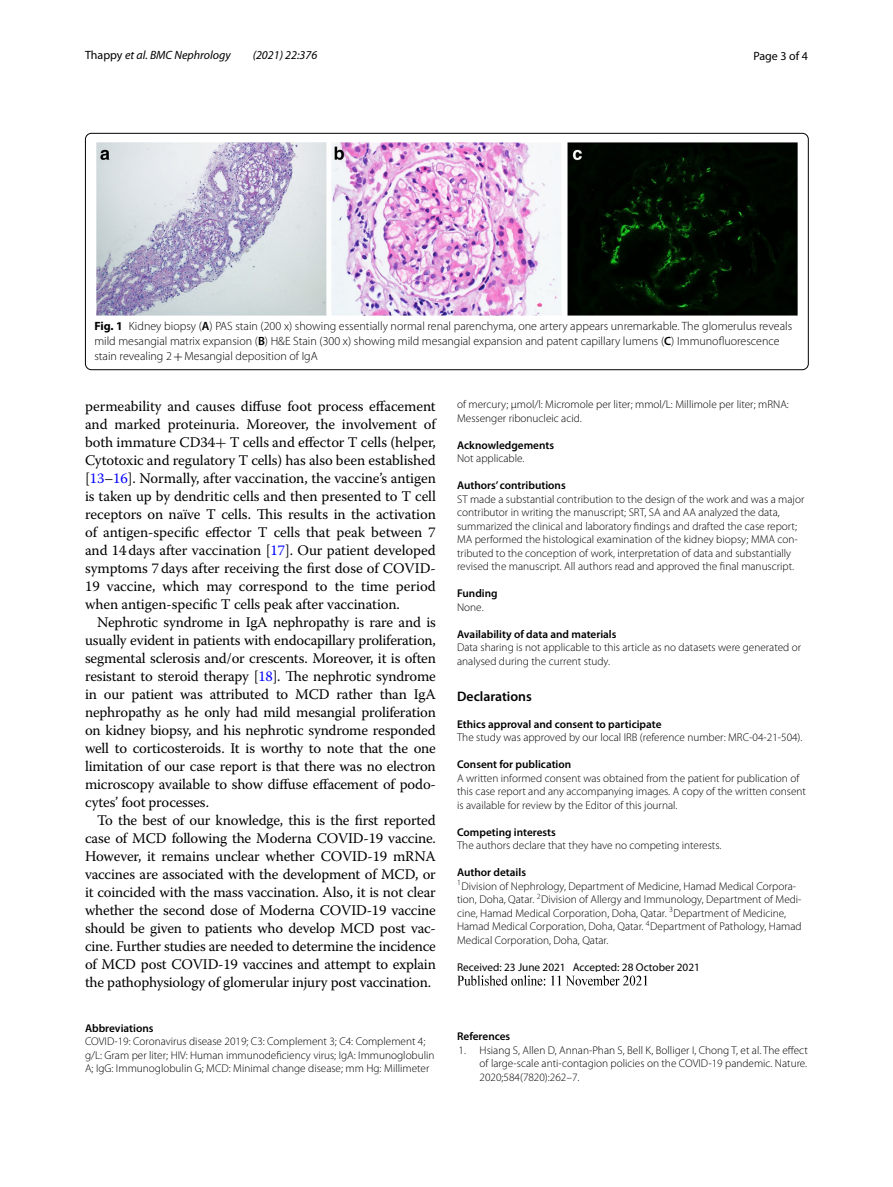
<style>
.page{position:relative;width:893px;height:1187px;background:#fff}
.page>*{position:absolute;margin:0;border:0;box-sizing:border-box;transform-origin:0 0}
.t1{font:14.7px/18px "Warnock Pro";letter-spacing:-.01em;color:#000;text-align:justify}
.t2{font:600 13.8px "Myriad Pro";color:#000}
.t3{font:300 12px/15px "Myriad Pro";color:#000}
.t4{font:italic 12px "Myriad Pro";color:#000}
.t5{font:12px "Myriad Pro";color:#000}
.t6{font:300 11.25px/13.5px "Myriad Pro";color:#000}
.t7{font:600 11.25px "Myriad Pro";color:#000}
.t8{font:11.25px "Myriad Pro";color:#000}
.s1{font-style:normal}
.s2{font-weight:700}
.s3{font-weight:600}
.s4{font-family:"MTSY";font-weight:400}
.s5{font-family:"MTSY"}
.s6{color:#00f}
</style>
<div class="page">
<img style="left:457px;top:975px;width:191px;height:11px">
<img style="left:97px;top:142px;width:700px;height:173px">
<div style="left:85px;top:133px;width:723px;height:237px;border:1px solid #000;border-radius:6px"></div>
<p class="t4" style="left:85px;top:48px;width:147px"><span class="s1">Thappy</span> et al. BMC Nephrology</p>
<p class="t4" style="left:253px;top:48px;width:66px">(2021) 22:376</p>
<p class="t5" style="left:753px;top:48px;width:56px">Page 3 of 4</p>
<p class="t3" style="left:94px;top:319px;width:699px"><span class="s2">Fig. 1</span> Kidney biopsy (<span class="s3">A</span>) PAS stain (200 x) showing essentially normal renal parenchyma, one artery appears unremarkable. The glomerulus reveals mild mesangial matrix expansion (<span class="s3">B</span>) H&amp;E Stain (300 x) showing mild mesangial expansion and patent capillary lumens (<span class="s3">C</span>) Immunofluorescence stain revealing 2<span class="s4">+</span>Mesangial deposition of IgA</p>
<p class="t1" style="left:85px;top:396px;width:352px">permeability and causes diffuse foot process effacement and marked proteinuria. Moreover, the involvement of both immature CD34<span class="s5">+</span> T cells and effector T cells (helper, Cytotoxic and regulatory T cells) has also been established [<span class="s6">13</span>–<span class="s6">16</span>]. Normally, after vaccination, the vaccine’s antigen is taken up by dendritic cells and then presented to T cell receptors on naïve T cells. This results in the activation of antigen-specific effector T cells that peak between 7 and 14days after vaccination [<span class="s6">17</span>]. Our patient developed symptoms 7days after receiving the first dose of COVID-19 vaccine, which may correspond to the time period when antigen-specific T cells peak after vaccination.</p>
<p class="t1" style="left:85px;top:612px;width:352px;text-indent:12px">Nephrotic syndrome in IgA nephropathy is rare and is usually evident in patients with endocapillary proliferation, segmental sclerosis and/or crescents. Moreover, it is often resistant to steroid therapy [<span class="s6">18</span>]. The nephrotic syndrome in our patient was attributed to MCD rather than IgA nephropathy as he only had mild mesangial proliferation on kidney biopsy, and his nephrotic syndrome responded well to corticosteroids. It is worthy to note that the one limitation of our case report is that there was no electron microscopy available to show diffuse effacement of podo&shy;cytes’ foot processes.</p>
<p class="t1" style="left:85px;top:810px;width:352px;text-indent:12px">To the best of our knowledge, this is the first reported case of MCD following the Moderna COVID-19 vaccine.<br>However, it remains unclear whether COVID-19 mRNA vaccines are associated with the development of MCD, or it coincided with the mass vaccination. Also, it is not clear whether the second dose of Moderna COVID-19 vaccine should be given to patients who develop MCD post vac&shy;cine. Further studies are needed to determine the incidence of MCD post COVID-19 vaccines and attempt to explain the pathophysiology of glomerular injury post vaccination.</p>
<p class="t7" style="left:85px;top:1020px;width:70px">Abbreviations</p>
<p class="t6" style="left:85px;top:1034px;width:351px">COVID-19: Coronavirus disease 2019; C3: Complement 3; C4: Complement 4; g/L: Gram per liter; HIV: Human immunodeficiency virus; IgA: Immunoglobulin<br>A; IgG: Immunoglobulin G; MCD: Minimal change disease; mm Hg: Millimeter</p>
<p class="t6" style="left:457px;top:398px;width:333px">of mercury; μmol/l: Micromole per liter; mmol/L: Millimole per liter; mRNA:<br>Messenger ribonucleic acid.</p>
<p class="t7" style="left:457px;top:438px;width:98px">Acknowledgements</p>
<p class="t6" style="left:457px;top:452px;width:69px">Not applicable.</p>
<p class="t7" style="left:457px;top:478px;width:110px">Authors’ contributions</p>
<p class="t6" style="left:457px;top:492px;width:349px">ST made a substantial contribution to the design of the work and was a major contributor in writing the manuscript; SRT, SA and AA analyzed the data, summarized the clinical and laboratory findings and drafted the case report; MA performed the histological examination of the kidney biopsy; MMA con‑ tributed to the conception of work, interpretation of data and substantially revised the manuscript. All authors read and approved the final manuscript.</p>
<p class="t7" style="left:457px;top:586px;width:42px">Funding</p>
<p class="t6" style="left:457px;top:600px;width:28px">None.</p>
<p class="t7" style="left:457px;top:627px;width:161px">Availability of data and materials</p>
<p class="t6" style="left:457px;top:641px;width:345px">Data sharing is not applicable to this article as no datasets were generated or analysed during the current study.</p>
<p class="t2" style="left:457px;top:687px;width:76px">Declarations</p>
<p class="t7" style="left:457px;top:717px;width:206px">Ethics approval and consent to participate</p>
<p class="t6" style="left:457px;top:731px;width:347px">The study was approved by our local IRB (reference number: MRC-04-21-504).</p>
<p class="t7" style="left:457px;top:757px;width:116px">Consent for publication</p>
<p class="t6" style="left:457px;top:771px;width:350px">A written informed consent was obtained from the patient for publication of this case report and any accompanying images. A copy of the written consent is available for review by the Editor of this journal.</p>
<p class="t7" style="left:457px;top:825px;width:100px">Competing interests</p>
<p class="t6" style="left:457px;top:839px;width:266px">The authors declare that they have no competing interests.</p>
<p class="t6" style="left:457px;top:866px;width:346px"><span class="s3">Author details<br></span><sup>1</sup>Division of Nephrology, Department of Medicine, Hamad Medical Corpora‑ tion, Doha, Qatar. <sup>2</sup>Division of Allergy and Immunology, Department of Medi‑ cine, Hamad Medical Corporation, Doha, Qatar. <sup>3</sup>Department of Medicine, Hamad Medical Corporation, Doha, Qatar. <sup>4</sup>Department of Pathology, Hamad Medical Corporation, Doha, Qatar.</p>
<p class="t8" style="left:457px;top:960px;width:244px">Received: 23 June 2021 Accepted: 28 October 2021</p>
<p class="t7" style="left:457px;top:1029px;width:55px">References</p>
<p class="t6" style="left:480px;top:1043px;width:330px;text-align:justify;text-indent:-21px">1. Hsiang S, Allen D, Annan-Phan S, Bell K, Bolliger I, Chong T, et al. The effect of large-scale anti-contagion policies on the COVID-19 pandemic. Nature.<br>2020;584(7820):262–7.</p>
</div>
